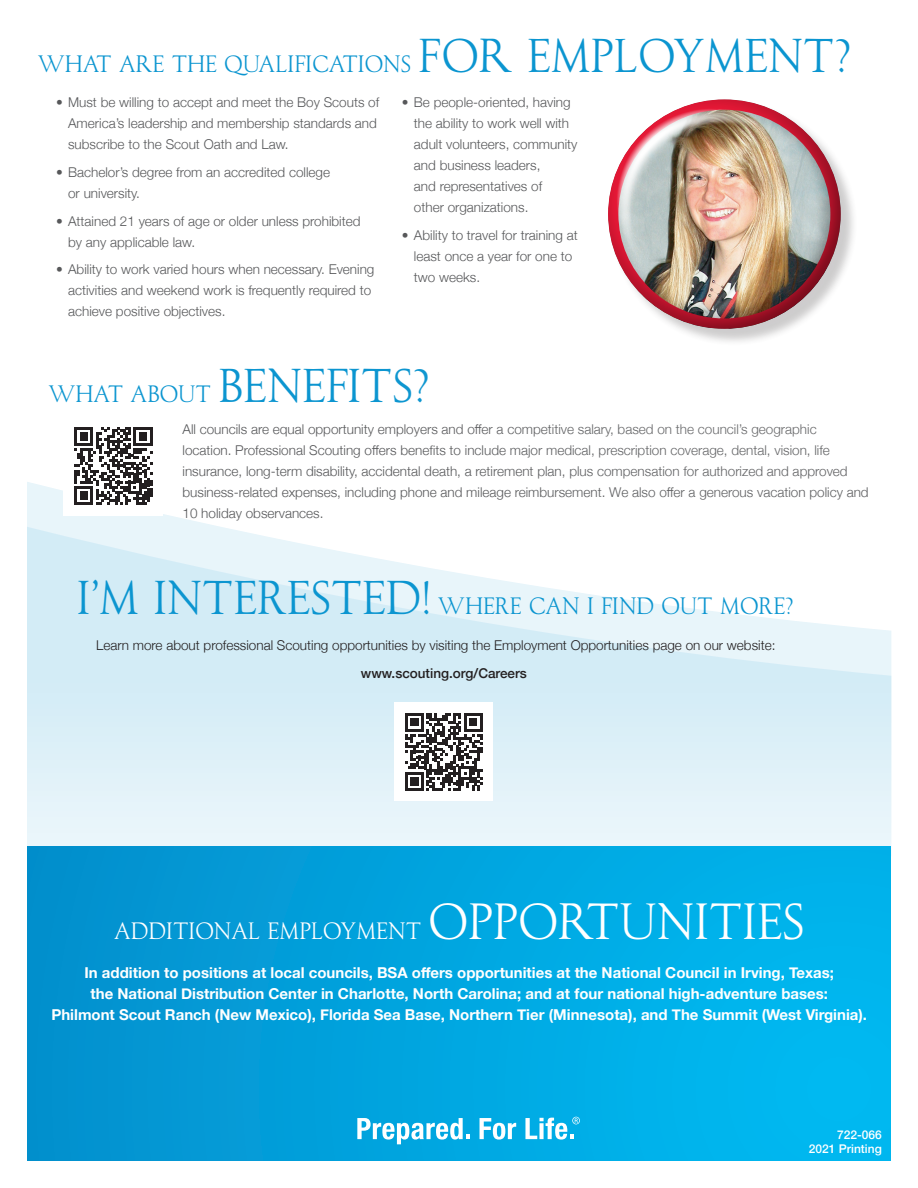
<style>
.page{position:relative;width:918px;height:1188px;background:#fff}
.page>*{position:absolute;margin:0;border:0;box-sizing:border-box;transform-origin:0 0}
.text{font:21px "LTC Record Title";color:#0b95d0}
.Heads{font:21px "LTC Record Title";color:#0b95d0}
.text-2{font:21px "LTC Record Title";color:#fff}
.text-3{font:700 15px/21px "Helvetica Neue";color:#fff;text-align:center}
.text-4{font:300 13.5px/21px "Helvetica Neue";color:#57585a}
.text-5{font:300 13.5px "Helvetica Neue";color:#231f20}
.text-6{font:500 13.5px "Helvetica Neue";color:#231f20}
.t1{font:500 12px "Helvetica Neue";color:#fff}
.s1{font-size:42px}
.s2{color:#fff}
.s3{font-size:45px}
</style>
<div class="page">
<svg style="left:27px;top:482px;width:193px;height:45px;fill:#e8f5fa"></svg>
<svg style="left:27px;top:527px;width:864px;height:320px;background:#dcf0f8"></svg>
<div style="left:27px;top:847px;width:864px;height:314px;background:linear-gradient(to right,#0390ce,#00bbf2)"></div>
<svg style="left:357px;top:1118px;width:113px;height:26px"></svg>
<svg style="left:480px;top:1118px;width:36px;height:22px"></svg>
<svg style="left:525px;top:1117px;width:55px;height:23px"></svg>
<div style="left:64px;top:416px;width:99px;height:100px;background:#fff"></div>
<svg style="left:74px;top:427px;width:78px;height:78px"></svg>
<div style="left:394px;top:702px;width:99px;height:99px;background:#fff"></div>
<svg style="left:405px;top:713px;width:78px;height:78px"></svg>
<div style="left:331px;top:0;width:587px;height:606px;background:#fff"></div>
<img style="left:608px;top:99px;width:235px;height:231px">
<p class="Heads" style="left:38px;top:50px;width:814px">WHAT ARE THE QUALIFI CATIONS <span class="s1">FOR EMPLOYMENT?</span></p>
<p class="text-4" style="left:68px;top:91px;width:313px;text-indent:-12px">• Must be willing to accept and meet the Boy Scouts of<br>America’s leadership and membership standards and subscribe to the Scout Oath and Law.</p>
<p class="text-4" style="left:68px;top:160px;width:263px;text-indent:-12px">• Bachelor’s degree from an accredited college or university.</p>
<p class="text-4" style="left:68px;top:209px;width:294px;text-indent:-12px">• Attained 21 years of age or older unless prohibited by any applicable law.</p>
<p class="text-4" style="left:68px;top:258px;width:308px;text-indent:-12px">• Ability to work varied hours when necessary. Evening activities and weekend work is frequently required to achieve positive objectives.</p>
<p class="text-4" style="left:414px;top:91px;width:165px;text-indent:-12px">• Be people-oriented, having the ability to work well with adult volunteers, community and business leaders,<br>and representatives of<br>other organizations.</p>
<p class="text-4" style="left:414px;top:223px;width:165px;text-indent:-12px">• Ability to travel for training at least once a year for one to two weeks.</p>
<p class="text" style="left:49px;top:380px;width:381px">WHAT ABOUT <span class="s1">BENEFITS?</span></p>
<p class="text-4" style="left:183px;top:418px;width:688px">All councils are equal opportunity employers and offer a competitive salary, based on the council’s geographic location. Professional Scouting offers benefits to include major medical, prescription coverage, dental, vision, life insurance, long-term disability, accidental death, <span class="s2">a retirement plan,</span> plus compensation for authorized and approved business-related expenses, including phone and mileage reimbursement. We also offer a generous vacation policy and 10 holiday observances.</p>
<p class="text" style="left:77px;top:592px;width:718px"><span class="s1">I’M INTERESTED!</span> WHERE CAN I FIND OUT MORE?</p>
<p class="text-5" style="left:96px;top:634px;width:681px">Learn more about professional Scouting opportunities by visiting the Employment Opportunities page on our website:</p>
<p class="text-6" style="left:361px;top:662px;width:168px">www.scouting.org/Careers</p>
<p class="text-2" style="left:114px;top:917px;width:692px">ADDITIONAL EMPLOYMENT <span class="s3">OPPORTUNITIES</span></p>
<p class="text-3" style="left:51px;top:963px;width:817px">In addition to positions at local councils, BSA offers opportunities at the National Council in Irving, Texas;<br>the National Distribution Center in Charlotte, North Carolina; and at four national high-adventure bases:<br>Philmont Scout Ranch (New Mexico), Florida Sea Base, Northern Tier (Minnesota), and The Summit (West Virginia).</p>
<p class="t1" style="left:837px;top:1125px;width:46px">722-066</p>
<p class="t1" style="left:809px;top:1140px;width:74px">2021 Printing</p>
</div>
